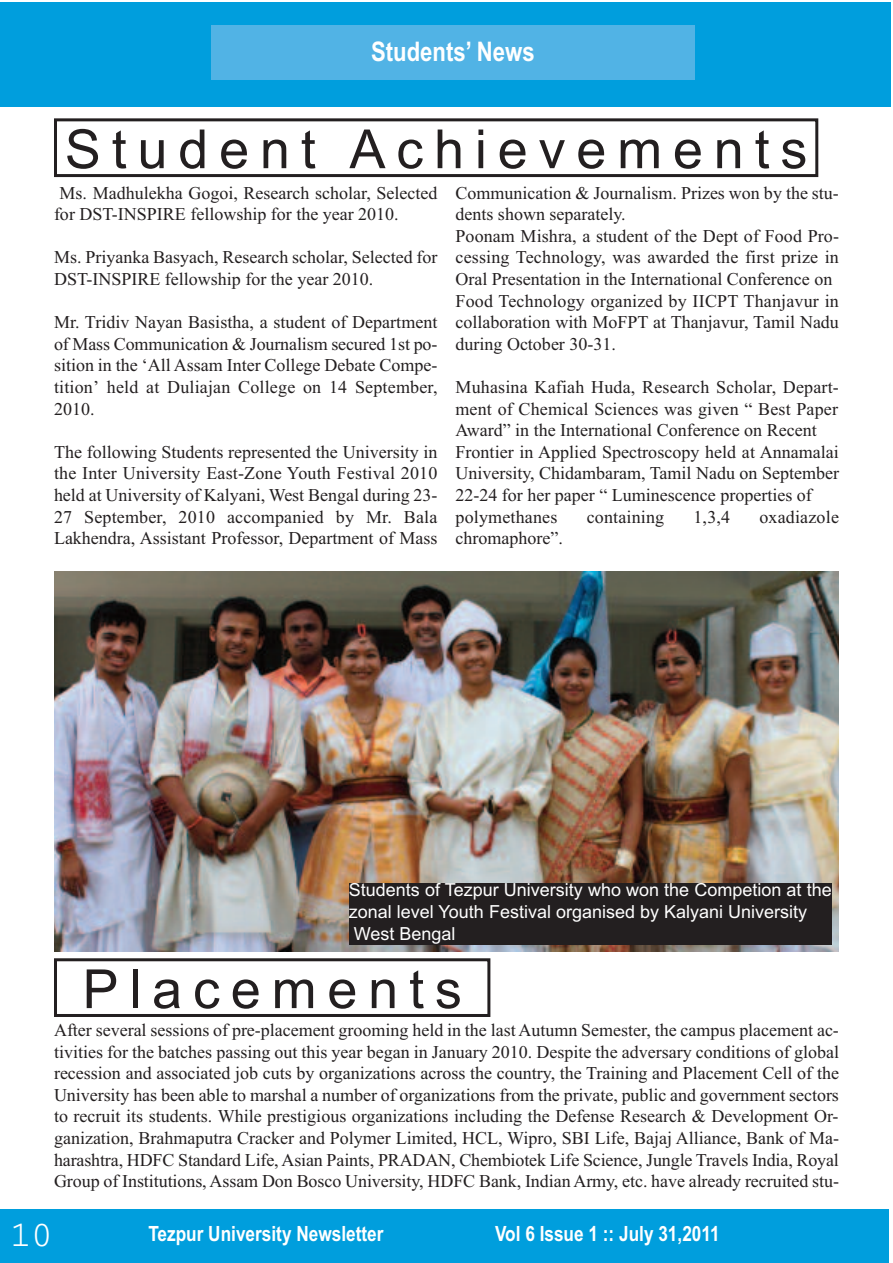
<style>
.page{position:relative;width:893px;height:1263px;background:#fff}
.page>*{position:absolute;margin:0;border:0;box-sizing:border-box;transform-origin:0 0}
.t1{font:54px "Arial";letter-spacing:.2em;color:#231f20}
.t2{font:36px "Courier";color:#fff}
.t3{font:700 27px "Arial Narrow";color:#fff}
.t4{font:700 21px "Arial Narrow";color:#fff}
.t5{font:18px/21.6px "Times New Roman";color:#231f20}
.t6{font:18px/21.6px "Arial";color:#fff}
</style>
<div class="page">
<div style="left:0;top:1209px;width:889px;height:54px;background:#009edd"></div>
<div style="left:0;top:3px;width:891px;height:104px;background:#009edd"></div>
<div style="left:211px;top:25px;width:484px;height:55px;background:#51b3e5"></div>
<div style="left:54px;top:118px;width:764px;height:59px;border:3px solid #231f20"></div>
<div style="left:54px;top:958px;width:436px;height:59px;border:3px solid #231f20"></div>
<img style="left:54px;top:572px;width:785px;height:379px">
<div style="left:349px;top:883px;width:483px;height:62px;background:#231f20"></div>
<h3 class="t3" style="left:371px;top:36px;width:165px">Students’ News</h3>
<h1 class="t1" style="left:65px;top:118px;width:744px">Student Achievements</h1>
<p class="t5" style="left:54px;top:181px;width:385px;text-indent:6px">Ms. Madhulekha Gogoi, Research scholar, Selected for DST-INSPIRE fellowship for the year 2010.</p>
<p class="t5" style="left:54px;top:246px;width:385px">Ms. Priyanka Basyach, Research scholar, Selected for<br>DST-INSPIRE fellowship for the year 2010.</p>
<p class="t5" style="left:54px;top:311px;width:385px;text-align:justify">Mr. Tridiv Nayan Basistha, a student of Department of Mass Communication &amp; Journalism secured 1st po&shy;sition in the ‘All Assam Inter College Debate Compe&shy;tition’ held at Duliajan College on 14 September, 2010.</p>
<p class="t5" style="left:54px;top:441px;width:385px;text-align:justify">The following Students represented the University in the Inter University East-Zone Youth Festival 2010 held at University of Kalyani, West Bengal during 23- 27 September, 2010 accompanied by Mr. Bala Lakhendra, Assistant Professor, Department of Mass</p>
<p class="t5" style="left:455px;top:181px;width:385px">Communication &amp; Journalism. Prizes won by the stu&shy;dents shown separately.<br>Poonam Mishra, a student of the Dept of Food Pro&shy;cessing Technology, was awarded the first prize in Oral Presentation in the International Conference on Food Technology organized by IICPT Thanjavur in collaboration with MoFPT at Thanjavur, Tamil Nadu during October 30-31.</p>
<p class="t5" style="left:455px;top:376px;width:385px">Muhasina Kafiah Huda, Research Scholar, Depart&shy;ment of Chemical Sciences was given “ Best Paper Award” in the International Conference on Recent Frontier in Applied Spectroscopy held at Annamalai University, Chidambaram, Tamil Nadu on September 22-24 for her paper “ Luminescence properties of polymethanes</p>
<p class="t5" style="left:587px;top:505px;width:79px">containing</p>
<p class="t5" style="left:693px;top:505px;width:38px">1,3,4</p>
<p class="t5" style="left:759px;top:505px;width:81px">oxadiazole</p>
<p class="t5" style="left:455px;top:527px;width:109px">chromaphore”.</p>
<p class="t6" style="left:349px;top:879px;width:484px">Students of Tezpur University who won the Competion at the zonal level Youth Festival organised by Kalyani University<br>West Bengal</p>
<h1 class="t1" style="left:83px;top:958px;width:381px">Placements</h1>
<p class="t5" style="left:54px;top:1019px;width:786px;text-align:justify">After several sessions of pre-placement grooming held in the last Autumn Semester, the campus placement ac&shy;tivities for the batches passing out this year began in January 2010. Despite the adversary conditions of global recession and associated job cuts by organizations across the country, the Training and Placement Cell of the University has been able to marshal a number of organizations from the private, public and government sectors to recruit its students. While prestigious organizations including the Defense Research &amp; Development Or&shy;ganization, Brahmaputra Cracker and Polymer Limited, HCL, Wipro, SBI Life, Bajaj Alliance, Bank of Ma&shy;harashtra, HDFC Standard Life, Asian Paints, PRADAN, Chembiotek Life Science, Jungle Travels India, Royal Group of Institutions, Assam Don Bosco University, HDFC Bank, Indian Army, etc. have already recruited stu-</p>
<h2 class="t2" style="left:10px;top:1223px;width:45px">10</h2>
<p class="t4" style="left:148px;top:1221px;width:237px">Tezpur University Newsletter</p>
<p class="t4" style="left:495px;top:1221px;width:226px">Vol 6 Issue 1 :: July 31,2011</p>
</div>
